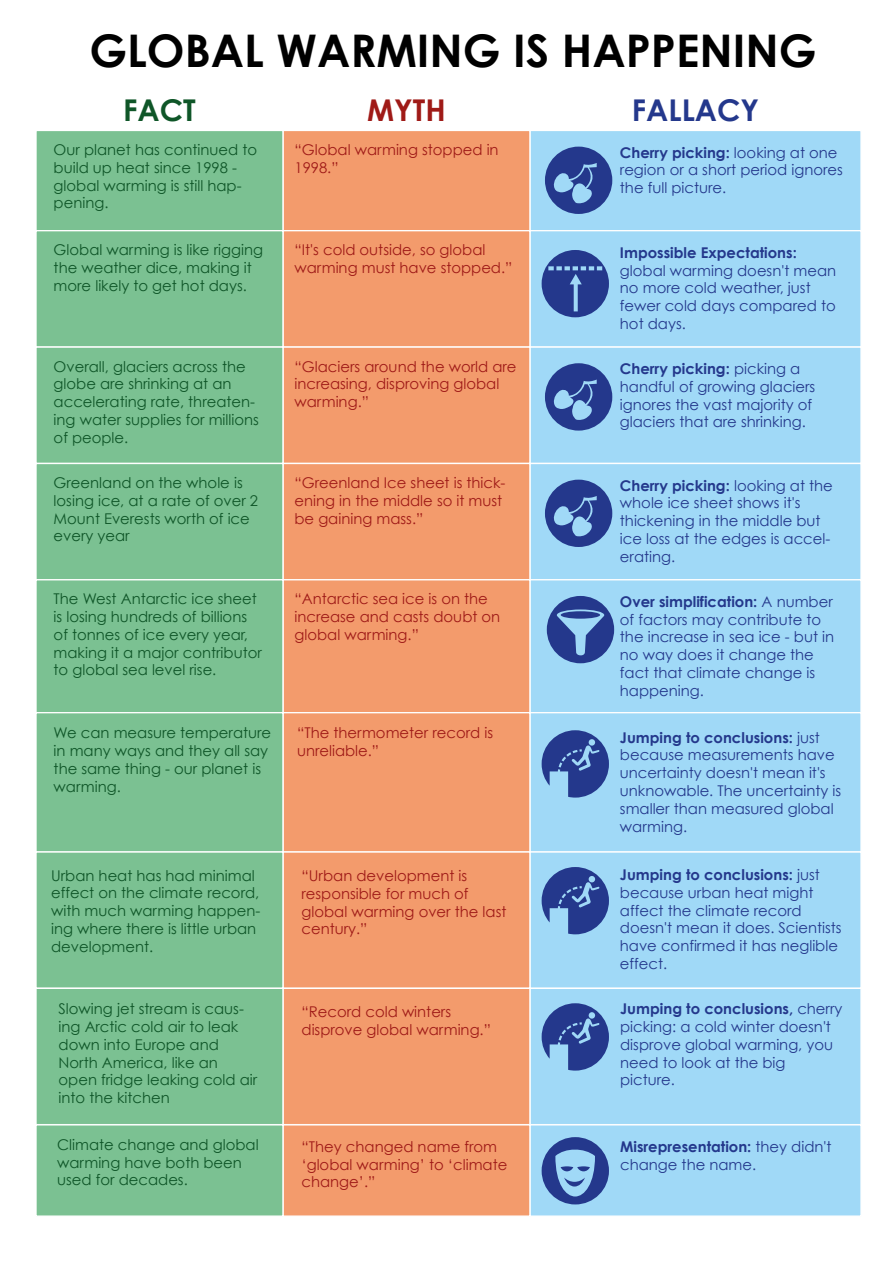
<style>
.page{position:relative;width:893px;height:1263px;background:#fff}
.page>*{position:absolute;margin:0;border:0;box-sizing:border-box;transform-origin:0 0}
.t1{font:700 45px "Century Gothic";color:#000}
.t2{font:700 30px "Century Gothic";color:#24388c}
.t3{font:700 30px "Century Gothic";color:#0f5628}
.t4{font:700 30px "Century Gothic";color:#9f1a17}
.t5{font:14.85px/17.9px "Century Gothic";color:#24388c}
.t6{font:14.85px/17.9px "Century Gothic";color:#0f5628}
.t7{font:14.85px/17.9px "Century Gothic";color:#9f1a17}
.t8{font:700 14.85px "Century Gothic";color:#24388c}
.s1{font-weight:700}
</style>
<div class="page">
<div style="left:529px;top:130px;width:333px;height:101px;background:#a0d9f7;border:1px solid #fff"></div>
<div style="left:282px;top:130px;width:249px;height:101px;background:#f39b6c;border:1px solid #fff"></div>
<div style="left:35px;top:130px;width:249px;height:101px;background:#7bc192;border:1px solid #fff"></div>
<div style="left:529px;top:230px;width:333px;height:118px;background:#a0d9f7;border:1px solid #fff"></div>
<div style="left:282px;top:230px;width:249px;height:118px;background:#f39b6c;border:1px solid #fff"></div>
<div style="left:35px;top:230px;width:249px;height:118px;background:#7bc192;border:1px solid #fff"></div>
<div style="left:529px;top:346px;width:333px;height:118px;background:#a0d9f7;border:1px solid #fff"></div>
<div style="left:282px;top:346px;width:249px;height:118px;background:#f39b6c;border:1px solid #fff"></div>
<div style="left:35px;top:346px;width:249px;height:118px;background:#7bc192;border:1px solid #fff"></div>
<div style="left:529px;top:463px;width:333px;height:117px;background:#a0d9f7;border:1px solid #fff"></div>
<div style="left:282px;top:463px;width:249px;height:117px;background:#f39b6c;border:1px solid #fff"></div>
<div style="left:35px;top:463px;width:249px;height:117px;background:#7bc192;border:1px solid #fff"></div>
<div style="left:529px;top:579px;width:333px;height:134px;background:#a0d9f7;border:1px solid #fff"></div>
<div style="left:282px;top:579px;width:249px;height:134px;background:#f39b6c;border:1px solid #fff"></div>
<div style="left:35px;top:579px;width:249px;height:134px;background:#7bc192;border:1px solid #fff"></div>
<div style="left:529px;top:712px;width:333px;height:141px;background:#a0d9f7;border:1px solid #fff"></div>
<div style="left:282px;top:712px;width:249px;height:141px;background:#f39b6c;border:1px solid #fff"></div>
<div style="left:35px;top:712px;width:249px;height:141px;background:#7bc192;border:1px solid #fff"></div>
<div style="left:529px;top:851px;width:333px;height:138px;background:#a0d9f7;border:1px solid #fff"></div>
<div style="left:282px;top:851px;width:249px;height:138px;background:#f39b6c;border:1px solid #fff"></div>
<div style="left:35px;top:851px;width:249px;height:138px;background:#7bc192;border:1px solid #fff"></div>
<div style="left:529px;top:988px;width:333px;height:137px;background:#a0d9f7;border:1px solid #fff"></div>
<div style="left:282px;top:988px;width:249px;height:137px;background:#f39b6c;border:1px solid #fff"></div>
<div style="left:35px;top:988px;width:249px;height:137px;background:#7bc192;border:1px solid #fff"></div>
<div style="left:529px;top:1124px;width:333px;height:93px;background:#a0d9f7;border:1px solid #fff"></div>
<div style="left:282px;top:1124px;width:249px;height:93px;background:#f39b6c;border:1px solid #fff"></div>
<div style="left:35px;top:1124px;width:249px;height:93px;background:#7bc192;border:1px solid #fff"></div>
<svg style="left:545px;top:147px;width:67px;height:67px"></svg>
<svg style="left:545px;top:363px;width:67px;height:68px"></svg>
<svg style="left:545px;top:480px;width:67px;height:67px"></svg>
<svg style="left:542px;top:250px;width:67px;height:67px"></svg>
<svg style="left:542px;top:730px;width:67px;height:68px"></svg>
<svg style="left:542px;top:867px;width:67px;height:67px"></svg>
<svg style="left:542px;top:1003px;width:67px;height:67px"></svg>
<svg style="left:542px;top:1137px;width:67px;height:67px"></svg>
<svg style="left:547px;top:596px;width:67px;height:67px"></svg>
<h1 class="t1" style="left:89px;top:22px;width:729px">GLOBAL WARMING IS HAPPENING</h1>
<h2 class="t4" style="left:367px;top:91px;width:80px">MYTH</h2>
<h2 class="t2" style="left:632px;top:91px;width:129px">FALLACY</h2>
<p class="t5" style="left:620px;top:143px;width:224px"><span class="s1">Cherry picking:</span> looking at one region or a short period ignores the full picture.</p>
<h2 class="t3" style="left:123px;top:91px;width:74px">FACT</h2>
<p class="t6" style="left:54px;top:140px;width:205px">Our planet has continued to build up heat since 1998 - global warming is still hap&shy;pening.</p>
<p class="t7" style="left:294px;top:140px;width:206px">“Global warming stopped in<br>1998.”</p>
<p class="t6" style="left:54px;top:241px;width:211px">Global warming is like rigging the weather dice, making it more likely to get hot days.</p>
<p class="t7" style="left:294px;top:241px;width:219px">“It's cold outside, so global warming must have stopped.”</p>
<p class="t8" style="left:620px;top:243px;width:178px">Impossible Expectations:</p>
<p class="t5" style="left:620px;top:261px;width:218px">global warming doesn't mean no more cold weather, just fewer cold days compared to hot days.</p>
<p class="t6" style="left:54px;top:357px;width:207px">Overall, glaciers across the globe are shrinking at an accelerating rate, threaten&shy;ing water supplies for millions of people.</p>
<p class="t7" style="left:294px;top:357px;width:224px">“Glaciers around the world are increasing, disproving global warming.”</p>
<p class="t5" style="left:620px;top:360px;width:197px"><span class="s1">Cherry picking:</span> picking a handful of growing glaciers ignores the vast majority of glaciers that are shrinking.</p>
<p class="t6" style="left:54px;top:473px;width:206px">Greenland on the whole is losing ice, at a rate of over 2<br>Mount Everests worth of ice every year</p>
<p class="t7" style="left:294px;top:473px;width:213px">“Greenland Ice sheet is thick&shy;ening in the middle so it must be gaining mass.”</p>
<p class="t5" style="left:620px;top:476px;width:214px"><span class="s1">Cherry picking:</span> looking at the whole ice sheet shows it's thickening in the middle but ice loss at the edges is accel&shy;erating.</p>
<p class="t6" style="left:54px;top:590px;width:210px">The West Antarctic ice sheet is losing hundreds of billions of tonnes of ice every year, making it a major contributor to global sea level rise.</p>
<p class="t7" style="left:294px;top:590px;width:207px">“Antarctic sea ice is on the increase and casts doubt on global warming.”</p>
<p class="t5" style="left:620px;top:592px;width:216px"><span class="s1">Over simplification:</span> A number of factors may contribute to the increase in sea ice - but in no way does it change the fact that climate change is happening.</p>
<p class="t5" style="left:620px;top:728px;width:223px"><span class="s1">Jumping to conclusions:</span> just because measurements have uncertainty doesn't mean it's unknowable. The uncertainty is smaller than measured global warming.</p>
<p class="t6" style="left:54px;top:724px;width:219px">We can measure temperature in many ways and they all say the same thing - our planet is warming.</p>
<p class="t7" style="left:297px;top:724px;width:198px">“The thermometer record is unreliable.”</p>
<p class="t6" style="left:51px;top:866px;width:211px">Urban heat has had minimal effect on the climate record, with much warming happen&shy;ing where there is little urban development.</p>
<p class="t7" style="left:301px;top:867px;width:206px">“Urban development is responsible for much of global warming over the last century.”</p>
<p class="t5" style="left:620px;top:865px;width:223px"><span class="s1">Jumping to conclusions:</span> just because urban heat might affect the climate record doesn't mean it does. Scientists have confirmed it has neglible effect.</p>
<p class="t7" style="left:301px;top:1003px;width:191px">“Record cold winters disprove global warming.”</p>
<p class="t6" style="left:59px;top:1000px;width:200px">Slowing jet stream is caus&shy;ing Arctic cold air to leak down into Europe and<br>North America, like an open fridge leaking cold air into the kitchen</p>
<p class="t5" style="left:620px;top:1000px;width:224px"><span class="s1">Jumping to conclusions,</span> cherry picking: a cold winter doesn't disprove global warming, you need to look at the big picture.</p>
<p class="t7" style="left:301px;top:1137px;width:207px">“They changed name from ‘global warming’ to ‘climate change’.”</p>
<p class="t6" style="left:57px;top:1135px;width:203px">Climate change and global warming have both been used for decades.</p>
<p class="t5" style="left:620px;top:1137px;width:213px"><span class="s1">Misrepresentation:</span> they didn't change the name.</p>
</div>
